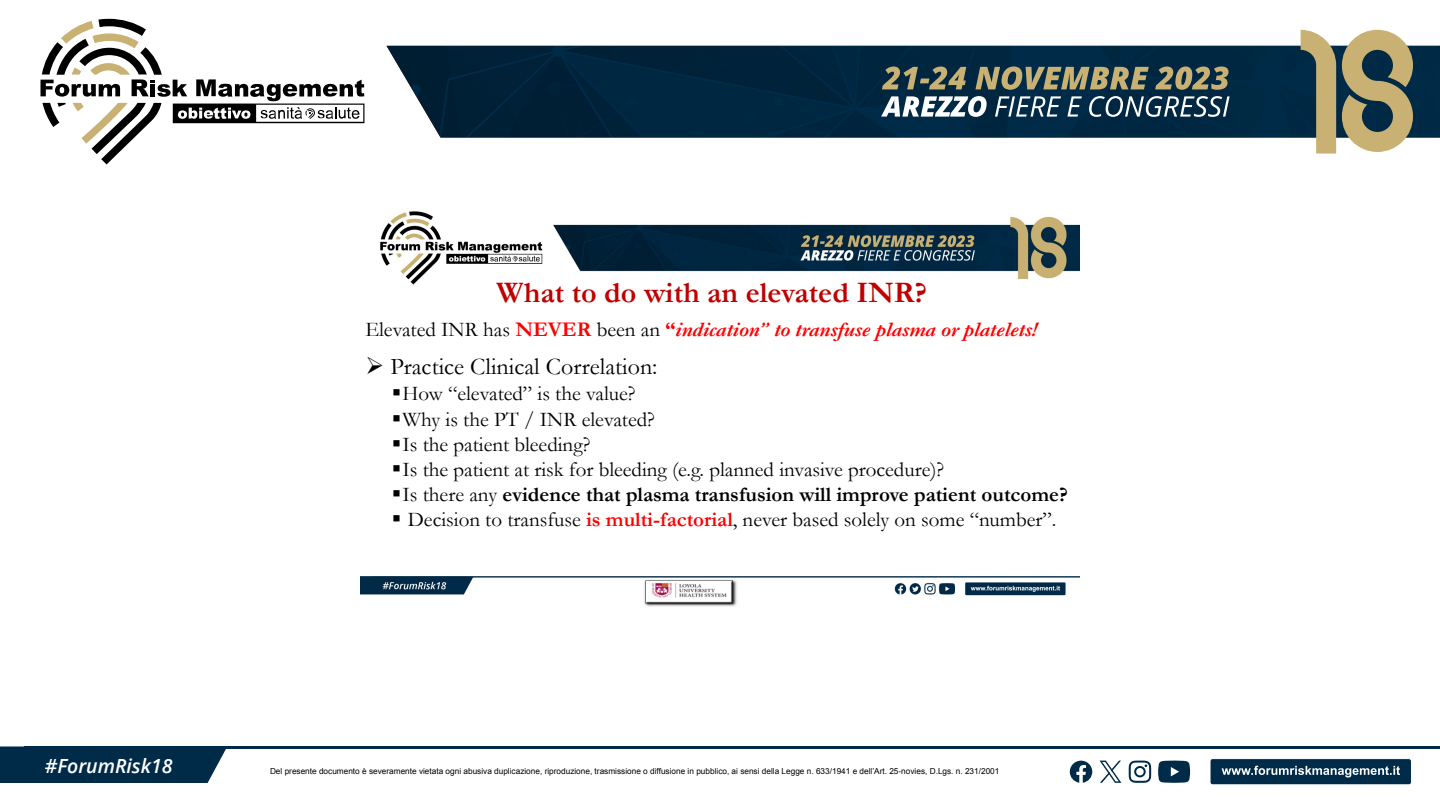
<style>
.page{position:relative;width:1440px;height:810px;background:#fff}
.page>*{position:absolute;margin:0;border:0;box-sizing:border-box;transform-origin:0 0}
.t1{font:700 30px "Garamond";color:#c00000}
.t2{font:24px "Garamond";color:#000}
.t3{font:21px "Garamond";color:#000}
.t4{font:italic 700 21px "Garamond";color:#f00}
.t5{font:700 21px "Garamond";color:#000}
.t6{font:italic 600 19.5px "Open Sans";color:#fff}
.t7{font:8.25px "Arial";color:#000}
.s1{font-weight:400;font-style:normal;color:#000}
.s2{font-style:normal}
.s3{font-weight:400}
.s4{font-weight:700;color:#f00}
</style>
<div class="page">
<div style="left:0;top:746px;width:226px;height:37px;background:#002b48"></div>
<div style="left:1210px;top:759px;width:201px;height:26px;background:#002b48;border-radius:3px"></div>
<div style="left:1210px;top:758px;width:202px;height:27px;border:1px solid #fff;border-radius:3px"></div>
<svg style="left:1222px;top:766px;width:178px;height:11px"></svg>
<hr style="left:24px;top:746px;width:1416px;height:3px;background:#002b48">
<img style="left:386px;top:46px;width:1054px;height:92px">
<svg style="left:1342px;top:30px;width:71px;height:122px;background:#9a9575"></svg>
<svg style="left:1301px;top:30px;width:35px;height:124px;background:#929074"></svg>
<svg style="left:40px;top:19px;width:324px;height:145px"></svg>
<svg style="left:881px;top:96px;width:349px;height:21px"></svg>
<svg style="left:882px;top:66px;width:347px;height:24px;background:#656c5b"></svg>
<svg style="left:1129px;top:761px;width:22px;height:22px"></svg>
<svg style="left:1158px;top:761px;width:32px;height:22px"></svg>
<svg style="left:1070px;top:761px;width:22px;height:22px"></svg>
<svg style="left:1100px;top:761px;width:21px;height:22px"></svg>
<img style="left:360px;top:211px;width:720px;height:385px">
<img style="left:642px;top:579px;width:96px;height:28px">
<h1 class="t1" style="left:497px;top:272px;width:432px">What to do with an elevated INR?</h1>
<p class="t4" style="left:365px;top:316px;width:674px"><span class="s1">Elevated INR has</span> <span class="s2">NEVER</span> <span class="s1">been an</span> <span class="s2">“</span>indication” to transfuse plasma or platelets!</p>
<p class="t2" style="left:365px;top:350px;width:294px">➢ Practice Clinical Correlation:</p>
<p class="t3" style="left:392px;top:380px;width:245px">▪How “elevated” is the value?</p>
<p class="t3" style="left:392px;top:405px;width:265px">▪Why is the PT / INR elevated?</p>
<p class="t3" style="left:392px;top:430px;width:200px">▪Is the patient bleeding?</p>
<p class="t3" style="left:392px;top:455px;width:554px">▪Is the patient at risk for bleeding (e.g. planned invasive procedure)?</p>
<p class="t5" style="left:392px;top:481px;width:677px">▪<span class="s3">Is there any</span> evidence that plasma transfusion will improve patient outcome?</p>
<p class="t3" style="left:392px;top:506px;width:666px">▪ Decision to transfuse <span class="s4">is multi-factorial</span>, never based solely on some “number”.</p>
<p class="t6" style="left:45px;top:752px;width:129px">#ForumRisk18</p>
<p class="t7" style="left:270px;top:766px;width:731px">Del presente documento è severamente vietata ogni abusiva duplicazione, riproduzione, trasmissione o diffusione in pubblico, ai sensi della Legge n. 633/1941 e dell’Art. 25-novies, D.Lgs. n. 231/2001</p>
</div>
